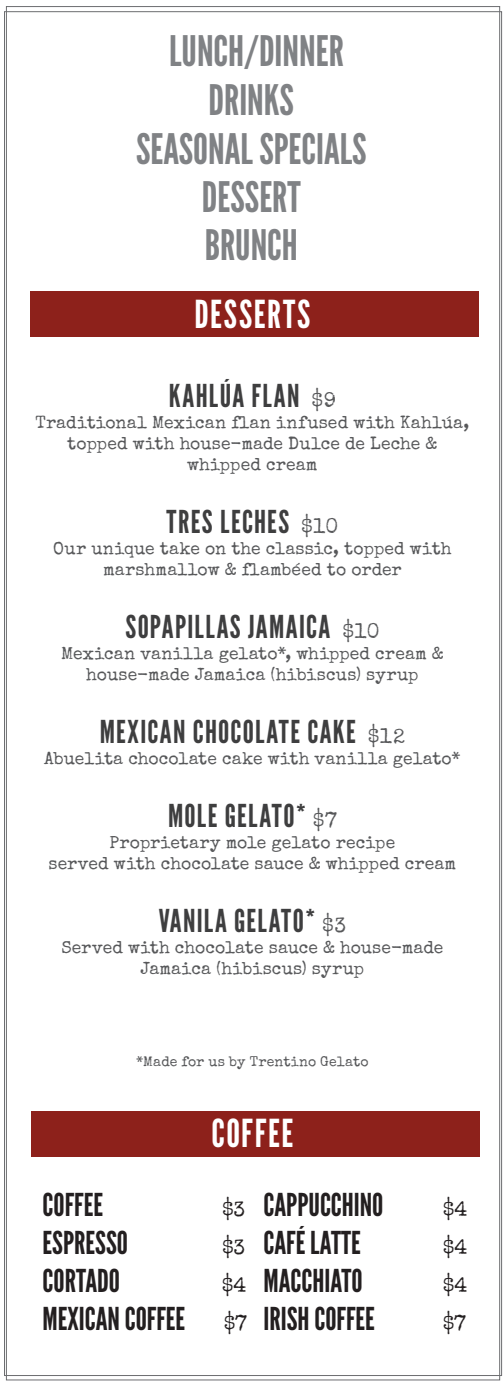
<style>
.page{position:relative;width:504px;height:1385px;background:#fff}
.page>*{position:absolute;margin:0;border:0;box-sizing:border-box;transform-origin:0 0}
.t1{font:42px/48.6px "League Gothic";color:#808285;text-align:center}
.t2{font:38.5px "League Gothic";letter-spacing:.045em;color:#fff}
.t3{font:31.5px "League Gothic";letter-spacing:.045em;color:#3e3e3f}
.t4{font:31.5px "League Gothic";color:#231f20}
.t5{font:21px "Special Elite";color:#231f20}
.t6{font:17.5px/21px "Special Elite";letter-spacing:.01em;color:#57585a;text-align:center}
.t7{font:14px "Special Elite";letter-spacing:.015em;color:#57585a}
.s1{font-family:"Special Elite";font-size:21px;color:#57585a}
.s2{font-family:"Special Elite";font-size:21px}
</style>
<div class="page">
<div style="left:30px;top:291px;width:448px;height:46px;background:#8d211b"></div>
<div style="left:32px;top:1111px;width:447px;height:46px;background:#8d211b"></div>
<h1 class="t1" style="left:136px;top:27px;width:232px">LUNCH/DINNER<br>DRINKS<br>SEASONAL SPECIALS<br>DESSERT<br>BRUNCH</h1>
<h2 class="t2" style="left:194px;top:291px;width:117px">DESSERTS</h2>
<h3 class="t3" style="left:169px;top:377px;width:168px">KAHLÚA FLAN <span class="s1">$9</span></h3>
<p class="t6" style="left:35px;top:414px;width:435px">Traditional Mexican flan infused with Kahlúa, topped with house-made Dulce de Leche &amp; whipped cream</p>
<h3 class="t3" style="left:166px;top:503px;width:173px">TRES LECHES <span class="s1">$10</span></h3>
<p class="t6" style="left:53px;top:540px;width:399px">Our unique take on the classic, topped with marshmallow &amp; flambéed to order</p>
<h3 class="t3" style="left:125px;top:608px;width:255px">SOPAPILLAS JAMAICA <span class="s1">$10</span></h3>
<p class="t6" style="left:61px;top:645px;width:383px">Mexican vanilla gelato*, whipped cream &amp; house-made Jamaica (hibiscus) syrup</p>
<h3 class="t3" style="left:100px;top:713px;width:306px">MEXICAN CHOCOLATE CAKE <span class="s1">$12</span></h3>
<p class="t6" style="left:44px;top:750px;width:417px">Abuelita chocolate cake with vanilla gelato*</p>
<h3 class="t3" style="left:168px;top:797px;width:170px">MOLE GELATO* <span class="s1">$7</span></h3>
<p class="t6" style="left:48px;top:834px;width:408px">Proprietary mole gelato recipe<br>served with chocolate sauce &amp; whipped cream</p>
<h3 class="t3" style="left:158px;top:902px;width:189px">VANILA GELATO* <span class="s1">$3</span></h3>
<p class="t6" style="left:61px;top:939px;width:383px">Served with chocolate sauce &amp; house-made<br>Jamaica (hibiscus) syrup</p>
<p class="t7" style="left:136px;top:1056px;width:234px">*Made for us by Trentino Gelato</p>
<h2 class="t2" style="left:211px;top:1110px;width:83px">COFFEE</h2>
<h3 class="t4" style="left:43px;top:1186px;width:62px">COFFEE</h3>
<p class="t5" style="left:222px;top:1201px;width:24px">$3</p>
<h3 class="t4" style="left:43px;top:1224px;width:87px">ESPRESSO</h3>
<p class="t5" style="left:222px;top:1239px;width:24px">$3</p>
<h3 class="t4" style="left:43px;top:1262px;width:79px">CORTADO</h3>
<p class="t5" style="left:222px;top:1277px;width:25px">$4</p>
<h3 class="t4" style="left:43px;top:1299px;width:206px">MEXICAN COFFEE <span class="s2">$7</span></h3>
<h3 class="t4" style="left:263px;top:1186px;width:121px">CAPPUCCHINO</h3>
<p class="t5" style="left:442px;top:1201px;width:25px">$4</p>
<h3 class="t4" style="left:263px;top:1224px;width:99px">CAFÉ LATTE</h3>
<p class="t5" style="left:442px;top:1239px;width:25px">$4</p>
<h3 class="t4" style="left:263px;top:1262px;width:100px">MACCHIATO</h3>
<p class="t5" style="left:442px;top:1277px;width:25px">$4</p>
<h3 class="t4" style="left:263px;top:1299px;width:113px">IRISH COFFEE</h3>
<p class="t5" style="left:442px;top:1315px;width:24px">$7</p>
</div>
